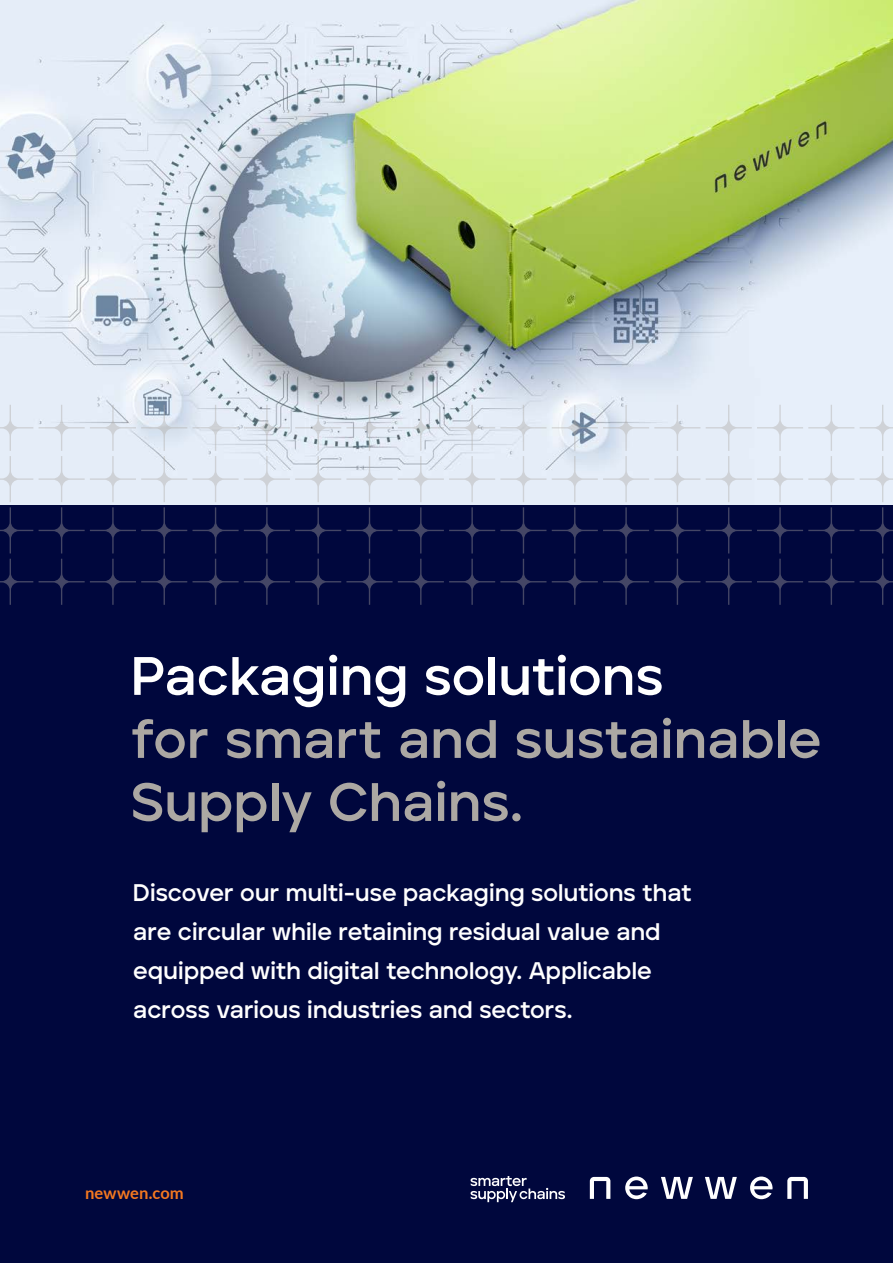
<style>
.page{position:relative;width:893px;height:1263px;background:#00073d}
.page>*{position:absolute;margin:0;border:0;box-sizing:border-box;transform-origin:0 0}
.t1{font:700 54px/63px "Aventa";letter-spacing:.01em;color:#aca8a3}
.t2{font:700 54px "Aventa";letter-spacing:.01em;color:#fff}
.t3{font:24px/39px "Aventa Variable";letter-spacing:.005em;color:#fff}
.t4{font:700 16.5px "Lato";letter-spacing:.01em;color:#f47820}
</style>
<div class="page">
<img style="left:0;top:0;width:893px;height:504px">
<svg style="left:625px;top:1176px;width:23px;height:23px"></svg>
<svg style="left:661px;top:1177px;width:32px;height:22px"></svg>
<svg style="left:590px;top:1177px;width:20px;height:22px"></svg>
<svg style="left:787px;top:1177px;width:21px;height:22px"></svg>
<svg style="left:705px;top:1177px;width:32px;height:22px"></svg>
<svg style="left:750px;top:1176px;width:23px;height:23px"></svg>
<svg style="left:860px;top:559px;width:33px;height:46px"></svg>
<svg style="left:706px;top:559px;width:148px;height:46px"></svg>
<svg style="left:552px;top:559px;width:148px;height:46px"></svg>
<svg style="left:860px;top:405px;width:33px;height:148px"></svg>
<svg style="left:706px;top:405px;width:148px;height:148px"></svg>
<svg style="left:552px;top:405px;width:148px;height:148px"></svg>
<svg style="left:39px;top:559px;width:507px;height:46px"></svg>
<svg style="left:39px;top:405px;width:507px;height:148px"></svg>
<svg style="left:0;top:559px;width:33px;height:46px"></svg>
<svg style="left:0;top:405px;width:33px;height:148px"></svg>
<svg style="left:471px;top:1176px;width:94px;height:26px"></svg>
<h1 class="t2" style="left:131px;top:652px;width:534px">Packaging solutions</h1>
<h1 class="t1" style="left:131px;top:711px;width:692px">for smart and sustainable<br>Supply Chains.</h1>
<p class="t3" style="left:133px;top:876px;width:560px">Discover our multi-use packaging solutions that are circular while retaining residual value and equipped with digital technology. Applicable across various industries and sectors.</p>
<p class="t4" style="left:85px;top:1187px;width:100px">newwen.com</p>
</div>
